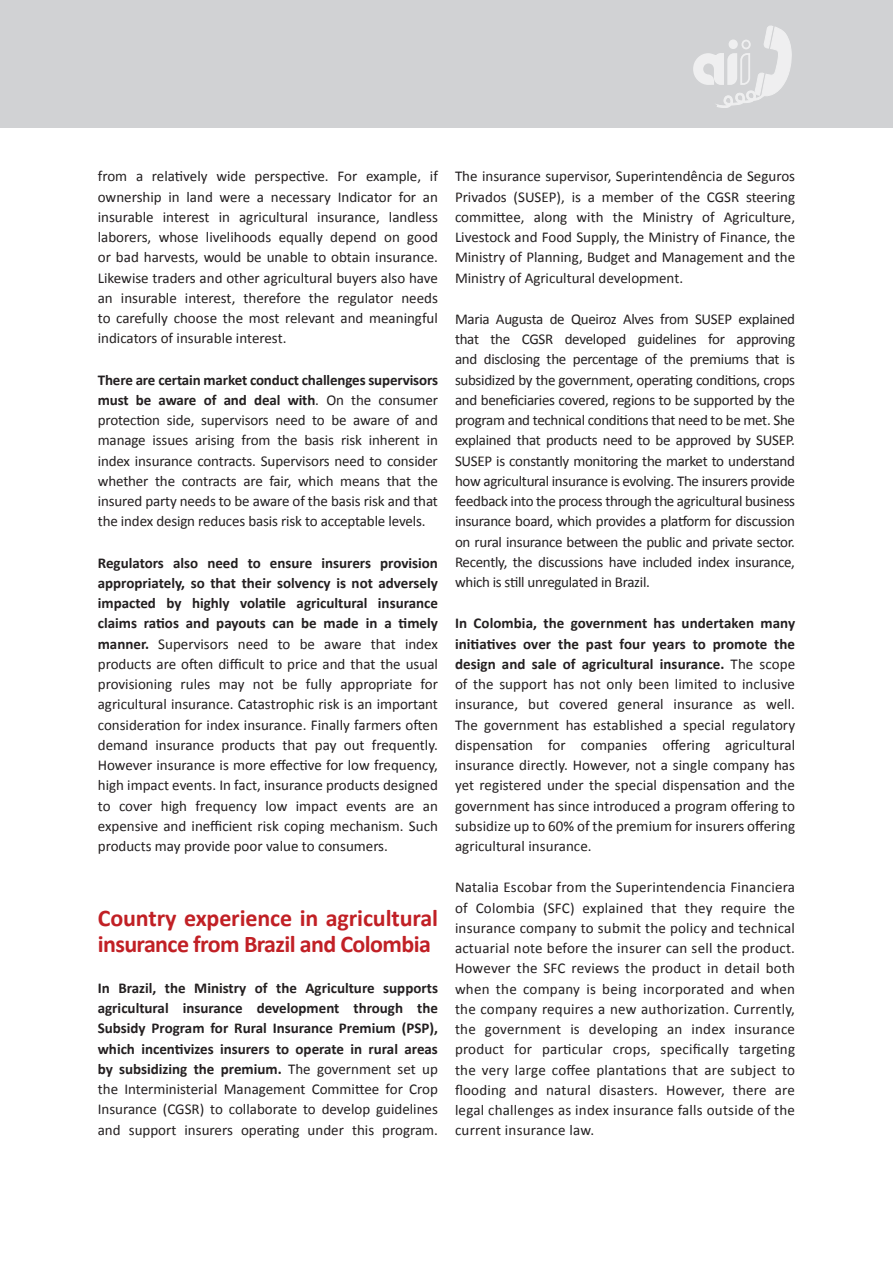
<style>
.page{position:relative;width:893px;height:1263px;background:#fff}
.page>*{position:absolute;margin:0;border:0;box-sizing:border-box;transform-origin:0 0}
.t1{font:700 24px/25.5px "Calibri";letter-spacing:-.02em;color:#c12025}
.t2{font:15px/20.2px "Calibri";color:#231f20;text-align:justify}
.t3{font:700 15px/20.2px "Calibri";color:#231f20;text-align:justify}
.s1{font-weight:700}
.s2{font-weight:400}
</style>
<div class="page">
<div style="left:0;top:0;width:893px;height:128px;background:#d1d2d4"></div>
<svg style="left:693px;top:25px;width:99px;height:83px"></svg>
<p class="t2" style="left:98px;top:166px;width:342px">from a relatively wide perspective. For example, if ownership in land were a necessary Indicator for an insurable interest in agricultural insurance, landless laborers, whose livelihoods equally depend on good or bad harvests, would be unable to obtain insurance.<br>Likewise traders and other agricultural buyers also have an insurable interest, therefore the regulator needs to carefully choose the most relevant and meaningful indicators of insurable interest.</p>
<p class="t2" style="left:98px;top:370px;width:342px"><span class="s1">There are certain market conduct challenges supervisors must be aware of and deal with</span>. On the consumer protection side, supervisors need to be aware of and manage issues arising from the basis risk inherent in index insurance contracts. Supervisors need to consider whether the contracts are fair, which means that the insured party needs to be aware of the basis risk and that the index design reduces basis risk to acceptable levels.</p>
<p class="t2" style="left:98px;top:553px;width:342px"><span class="s1">Regulators also need to ensure insurers provision appropriately, so that their solvency is not adversely impacted by highly volatile agricultural insurance claims ratios and payouts can be made in a timely manner.</span> Supervisors need to be aware that index products are often difficult to price and that the usual provisioning rules may not be fully appropriate for agricultural insurance. Catastrophic risk is an important consideration for index insurance. Finally farmers often demand insurance products that pay out frequently.<br>However insurance is more effective for low frequency, high impact events. In fact, insurance products designed to cover high frequency low impact events are an expensive and inefficient risk coping mechanism. Such products may provide poor value to consumers.</p>
<h1 class="t1" style="left:98px;top:905px;width:342px">Country experience in agricultural insurance from Brazil and Colombia</h1>
<p class="t3" style="left:98px;top:978px;width:342px">In Brazil, the Ministry of the Agriculture supports agricultural insurance development through the Subsidy Program for Rural Insurance Premium (PSP), which incentivizes insurers to operate in rural areas by subsidizing the premium. <span class="s2">The government set up the Interministerial Management Committee for Crop Insurance (CGSR) to collaborate to develop guidelines and support insurers operating under this program.</span></p>
<p class="t2" style="left:455px;top:166px;width:342px">The insurance supervisor, Superintendência de Seguros Privados (SUSEP), is a member of the CGSR steering committee, along with the Ministry of Agriculture, Livestock and Food Supply, the Ministry of Finance, the Ministry of Planning, Budget and Management and the Ministry of Agricultural development.</p>
<p class="t2" style="left:455px;top:309px;width:342px">Maria Augusta de Queiroz Alves from SUSEP explained that the CGSR developed guidelines for approving and disclosing the percentage of the premiums that is subsidized by the government, operating conditions, crops and beneficiaries covered, regions to be supported by the program and technical conditions that need to be met. She explained that products need to be approved by SUSEP.<br>SUSEP is constantly monitoring the market to understand how agricultural insurance is evolving. The insurers provide feedback into the process through the agricultural business insurance board, which provides a platform for discussion on rural insurance between the public and private sector.<br>Recently, the discussions have included index insurance, which is still unregulated in Brazil.</p>
<p class="t2" style="left:455px;top:613px;width:342px"><span class="s1">In Colombia, the government has undertaken many initiatives over the past four years to promote the design and sale of agricultural insurance.</span> The scope of the support has not only been limited to inclusive insurance, but covered general insurance as well.<br>The government has established a special regulatory dispensation for companies offering agricultural insurance directly. However, not a single company has yet registered under the special dispensation and the government has since introduced a program offering to subsidize up to 60% of the premium for insurers offering agricultural insurance.</p>
<p class="t2" style="left:455px;top:877px;width:342px">Natalia Escobar from the Superintendencia Financiera of Colombia (SFC) explained that they require the insurance company to submit the policy and technical actuarial note before the insurer can sell the product.<br>However the SFC reviews the product in detail both when the company is being incorporated and when the company requires a new authorization. Currently, the government is developing an index insurance product for particular crops, specifically targeting the very large coffee plantations that are subject to flooding and natural disasters. However, there are legal challenges as index insurance falls outside of the current insurance law.</p>
</div>
